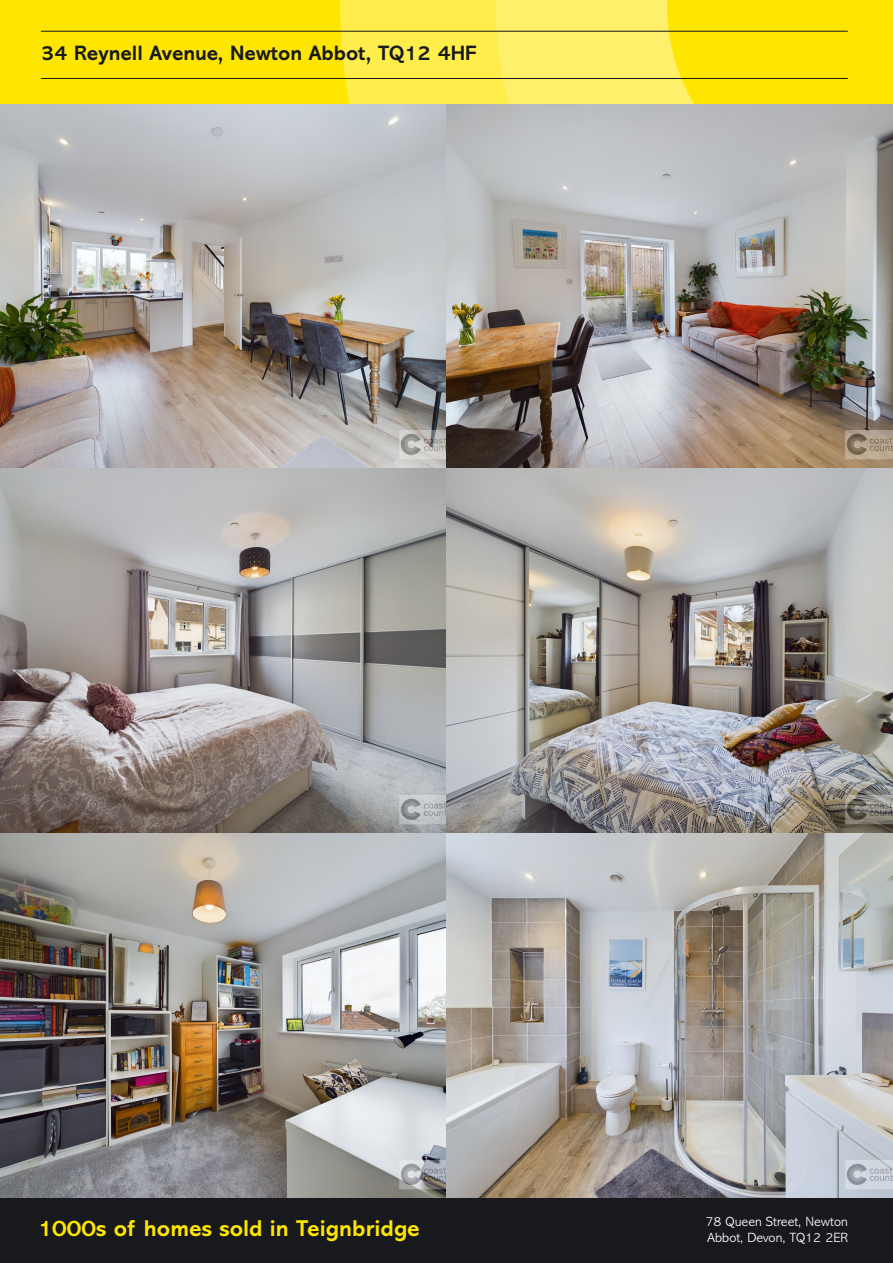
<style>
.page{position:relative;width:893px;height:1263px;background:#fff}
.page>*{position:absolute;margin:0;border:0;box-sizing:border-box;transform-origin:0 0}
.t1{font:700 23.1px "Abadi MT Std";color:#ffe601}
.t2{font:700 21px "Abadi MT Std";color:#17191c}
.t3{font:300 13.5px/16.5px "Abadi MT Std";color:#fff}
</style>
<div class="page">
<img style="left:0;top:103px;width:446px;height:365px">
<img style="left:446px;top:103px;width:447px;height:365px">
<svg style="left:0;top:468px;width:446px;height:365px;background:#a09c9a"></svg>
<img style="left:0;top:833px;width:446px;height:365px">
<img style="left:446px;top:468px;width:447px;height:365px">
<svg style="left:446px;top:833px;width:447px;height:365px;background:#afadac"></svg>
<div style="left:0;top:0;width:893px;height:103px;background:#ffe601"></div>
<div style="left:340px;top:0;width:481px;height:103px;background:#ffed4c"></div>
<svg style="left:496px;top:0;width:325px;height:103px;background:#feea3a"></svg>
<div style="left:0;top:1198px;width:893px;height:65px;background:#17191c"></div>
<hr style="left:41px;top:31px;width:807px;height:1px;background:#17191c">
<hr style="left:41px;top:78px;width:807px;height:1px;background:#17191c">
<p class="t2" style="left:41px;top:41px;width:438px">34 Reynell Avenue, Newton Abbot, TQ12 4HF</p>
<p class="t1" style="left:38px;top:1215px;width:383px">1000s of homes sold in Teignbridge</p>
<p class="t3" style="left:706px;top:1213px;width:144px">78 Queen Street, Newton<br>Abbot, Devon, TQ12 2ER</p>
</div>
